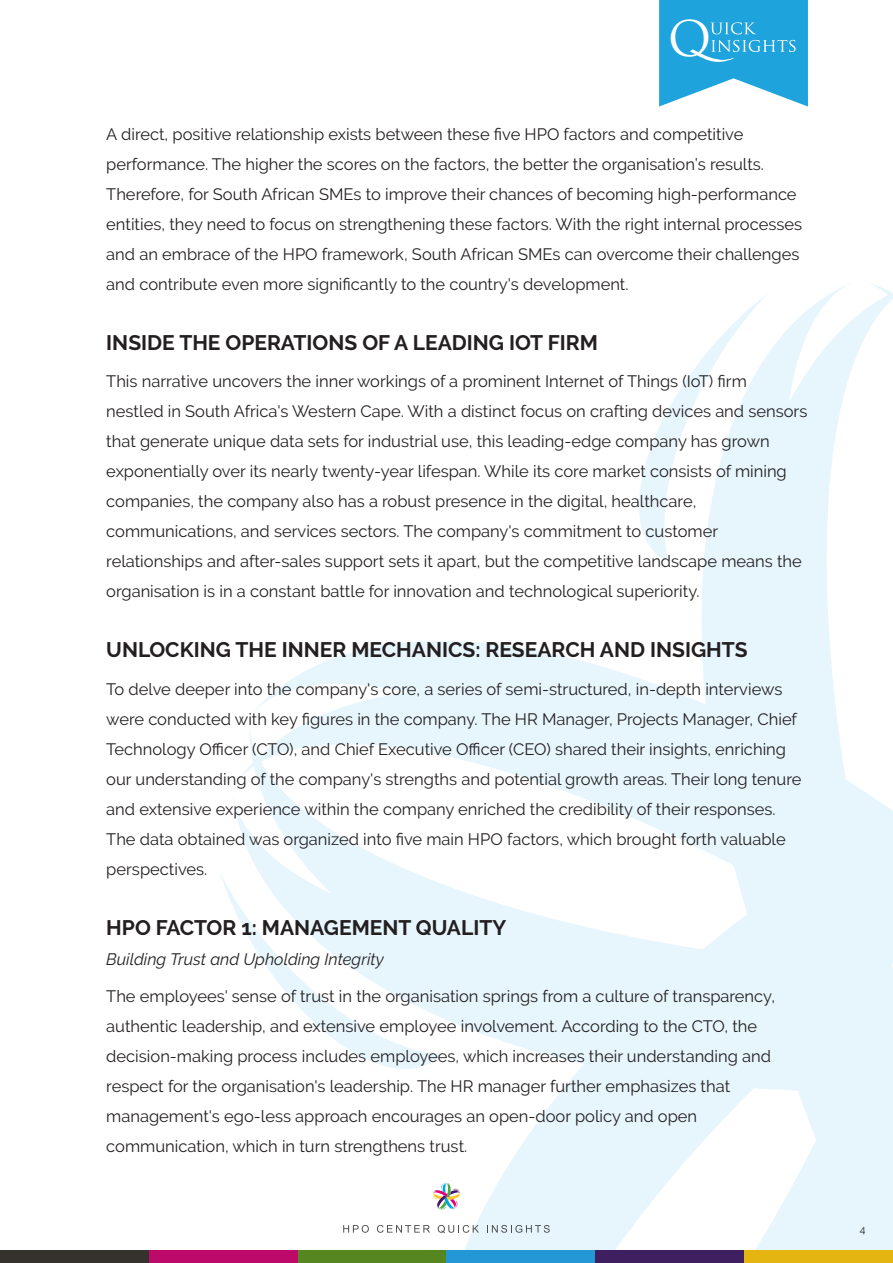
<style>
.page{position:relative;width:893px;height:1263px;background:#fff}
.page>*{position:absolute;margin:0;border:0;box-sizing:border-box;transform-origin:0 0}
.t1{font:47.85px "Trajan Pro";color:#fff}
.t2{font:700 21px "Raleway";color:#231f20}
.t3{font:16.5px/30px "Raleway";color:#231f20}
.t4{font:italic 16.5px "Raleway";color:#231f20}
.t5{font:10.5px "Raleway";color:#231f20}
</style>
<div class="page">
<svg style="left:659px;top:0;width:149px;height:107px;background:#43b2e2"></svg>
<svg style="left:437px;top:962px;width:182px;height:288px;fill:#e6f6fc"></svg>
<svg style="left:234px;top:641px;width:385px;height:321px"></svg>
<svg style="left:619px;top:283px;width:274px;height:967px"></svg>
<svg style="left:221px;top:871px;width:220px;height:217px"></svg>
<div style="left:0;top:1250px;width:149px;height:13px;background:#35312c"></div>
<div style="left:149px;top:1250px;width:149px;height:13px;background:#bc096a"></div>
<div style="left:298px;top:1250px;width:148px;height:13px;background:#55861f"></div>
<div style="left:446px;top:1250px;width:149px;height:13px;background:#2497d6"></div>
<div style="left:595px;top:1250px;width:149px;height:13px;background:#401f61"></div>
<div style="left:744px;top:1250px;width:149px;height:13px;background:#e4b510"></div>
<svg style="left:343px;top:1225px;width:26px;height:8px"></svg>
<svg style="left:377px;top:1225px;width:53px;height:8px"></svg>
<svg style="left:438px;top:1225px;width:41px;height:8px"></svg>
<svg style="left:487px;top:1225px;width:63px;height:8px"></svg>
<div style="left:428px;top:1177px;width:37px;height:38px;background:#fff;border-radius:50%"></div>
<svg style="left:432px;top:1182px;width:29px;height:28px"></svg>
<h1 class="t1" style="left:668px;top:20px;width:45px">O</h1>
<p class="t3" style="left:106px;top:119px;width:697px">A direct, positive relationship exists between these five HPO factors and competitive performance. The higher the scores on the factors, the better the organisation’s results.<br>Therefore, for South African SMEs to improve their chances of becoming high-performance entities, they need to focus on strengthening these factors. With the right internal processes and an embrace of the HPO framework, South African SMEs can overcome their challenges and contribute even more significantly to the country's development.</p>
<p class="t2" style="left:106px;top:330px;width:493px">INSIDE THE OPERATIONS OF A LEADING IOT FIRM</p>
<p class="t3" style="left:106px;top:366px;width:703px">This narrative uncovers the inner workings of a prominent Internet of Things (IoT) firm nestled in South Africa's Western Cape. With a distinct focus on crafting devices and sensors that generate unique data sets for industrial use, this leading-edge company has grown exponentially over its nearly twenty-year lifespan. While its core market consists of mining companies, the company also has a robust presence in the digital, healthcare, communications, and services sectors. The company's commitment to customer relationships and after-sales support sets it apart, but the competitive landscape means the organisation is in a constant battle for innovation and technological superiority.</p>
<p class="t2" style="left:106px;top:637px;width:643px">UNLOCKING THE INNER MECHANICS: RESEARCH AND INSIGHTS</p>
<p class="t3" style="left:106px;top:674px;width:697px">To delve deeper into the company's core, a series of semi-structured, in-depth interviews were conducted with key figures in the company. The HR Manager, Projects Manager, Chief Technology Officer (CTO), and Chief Executive Officer (CEO) shared their insights, enriching our understanding of the company's strengths and potential growth areas. Their long tenure and extensive experience within the company enriched the credibility of their responses.<br>The data obtained was organized into five main HPO factors, which brought forth valuable perspectives.</p>
<p class="t2" style="left:106px;top:915px;width:401px">HPO FACTOR 1: MANAGEMENT QUALITY</p>
<p class="t4" style="left:106px;top:949px;width:279px">Building Trust and Upholding Integrity</p>
<p class="t3" style="left:106px;top:981px;width:670px">The employees' sense of trust in the organisation springs from a culture of transparency, authentic leadership, and extensive employee involvement. According to the CTO, the decision-making process includes employees, which increases their understanding and respect for the organisation's leadership. The HR manager further emphasizes that management's ego-less approach encourages an open-door policy and open communication, which in turn strengthens trust.</p>
<p class="t5" style="left:860px;top:1223px;width:7px">4</p>
</div>
